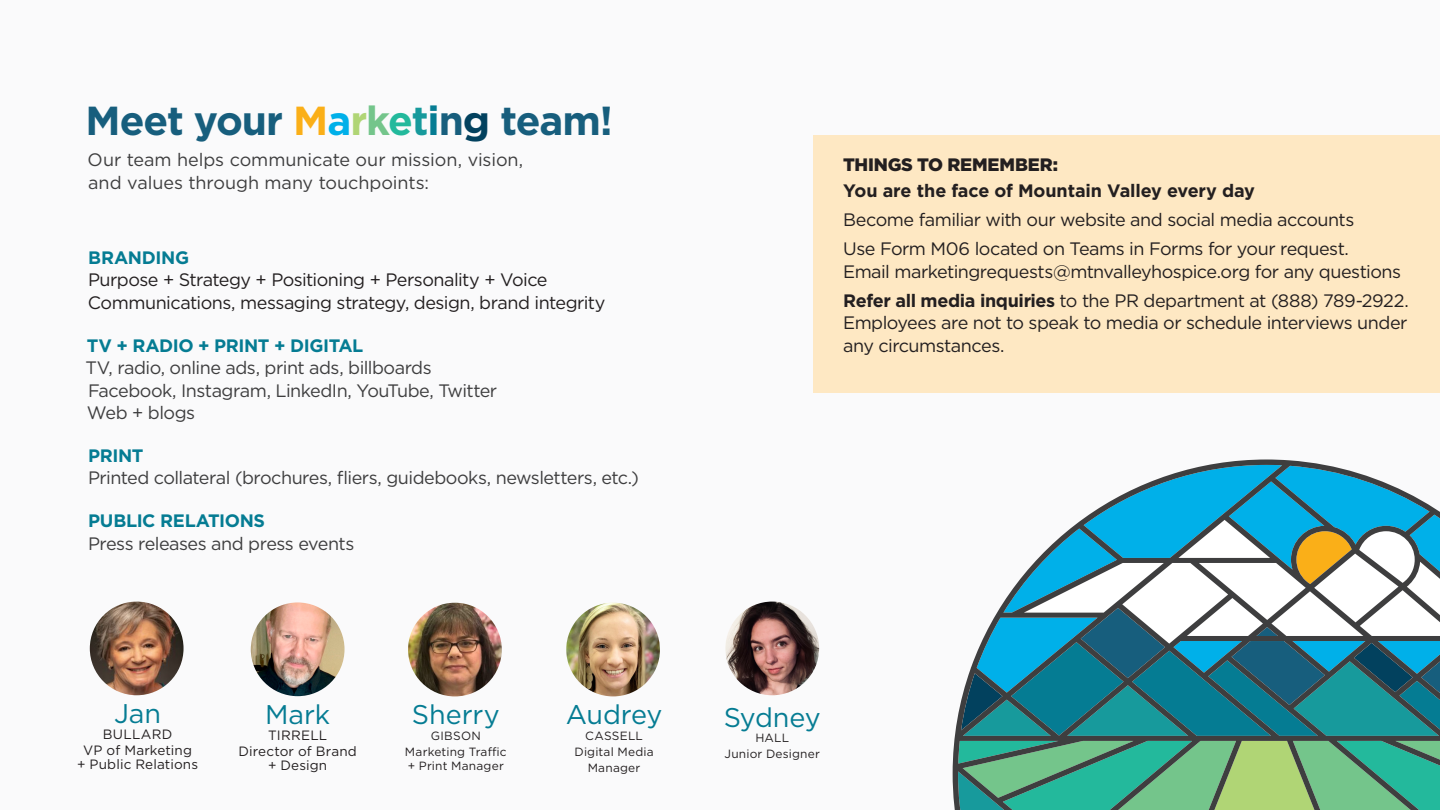
<style>
.page{position:relative;width:1440px;height:810px;background:#fafafb}
.page>*{position:absolute;margin:0;border:0;box-sizing:border-box;transform-origin:0 0}
.t1{font:700 40.5px "Gotham";letter-spacing:-.025em;color:#175e7d}
.t2{font:27px "Gotham";letter-spacing:-.005em;color:#057c93}
.t3{font:18px/22.5px "Gotham";letter-spacing:-.03em;color:#231f20}
.t4{font:18px/22.5px "Gotham";letter-spacing:-.025em;color:#3e3e3f}
.t5{font:18px/22.5px "Gotham";color:#3e3e3f}
.t6{font:700 18px "Gotham";letter-spacing:-.005em;color:#231f20}
.t7{font:900 18px "Gotham";letter-spacing:-.01em;color:#231f20}
.t8{font:13.5px/14.5px "Gotham";letter-spacing:.01em;color:#231f20;text-align:center}
.t9{font:12px/15.9px "Gotham";letter-spacing:.02em;color:#231f20;text-align:center}
.s1{color:#faaf18}
.s2{color:#00b0e9}
.s3{color:#b0d575}
.s4{color:#74c58b}
.s5{color:#23b99c}
.s6{color:#179a9c}
.s7{color:#057c93}
.s8{color:#02415e}
.s9{font-weight:700;color:#057c93}
.s10{font-weight:700}
</style>
<div class="page">
<hr style="left:1439px;top:0;width:1px;height:810px;background:#e6e7e9">
<div style="left:814px;top:135px;width:626px;height:258px;background:#fee8c3"></div>
<img style="left:90px;top:602px;width:94px;height:93px;border-radius:47px">
<img style="left:251px;top:602px;width:94px;height:94px;border-radius:47px">
<img style="left:408px;top:603px;width:94px;height:93px;border-radius:47px">
<img style="left:566px;top:603px;width:94px;height:93px;border-radius:47px">
<img style="left:725px;top:602px;width:94px;height:93px;border-radius:47px">
<svg style="left:953px;top:460px;width:487px;height:350px"></svg>
<p class="t1" style="left:86px;top:94px;width:529px">Meet your <span class="s1">M</span><span class="s2">a</span><span class="s3">r</span><span class="s4">k</span><span class="s5">e</span><span class="s6">t</span><span class="s7">i</span>n<span class="s8">g</span> team!</p>
<p class="t5" style="left:88px;top:148px;width:437px">Our team helps communicate our mission, vision, and values through many touchpoints:</p>
<p class="t3" style="left:88px;top:246px;width:519px"><span class="s9">BRANDING<br></span>Purpose + Strategy + Positioning + Personality + Voice<br>Communications, messaging strategy, design, brand integrity</p>
<p class="t4" style="left:85px;top:334px;width:413px"><span class="s9">TV + RADIO + PRINT + DIGITAL<br></span>TV, radio, online ads, print ads, billboards Facebook, Instagram, LinkedIn, YouTube, Twitter Web + blogs</p>
<p class="t4" style="left:88px;top:444px;width:552px"><span class="s9">PRINT<br></span>Printed collateral (brochures, fliers, guidebooks, newsletters, etc.)</p>
<p class="t4" style="left:88px;top:509px;width:268px"><span class="s9">PUBLIC RELATIONS<br></span>Press releases and press events</p>
<p class="t2" style="left:114px;top:696px;width:49px">Jan</p>
<p class="t8" style="left:103px;top:726px;width:71px">BULLARD</p>
<p class="t8" style="left:77px;top:742px;width:122px">VP of Marketing<br>+ Public Relations</p>
<p class="t2" style="left:265px;top:697px;width:67px">Mark</p>
<p class="t8" style="left:268px;top:727px;width:60px">TIRRELL</p>
<p class="t8" style="left:238px;top:743px;width:120px">Director of Brand</p>
<p class="t8" style="left:268px;top:758px;width:61px">+ Design</p>
<p class="t2" style="left:412px;top:697px;width:89px">Sherry</p>
<p class="t9" style="left:431px;top:727px;width:52px">GIBSON</p>
<p class="t9" style="left:405px;top:743px;width:103px">Marketing Traffic</p>
<p class="t9" style="left:408px;top:758px;width:97px">+ Print Manager</p>
<p class="t2" style="left:566px;top:697px;width:98px">Audrey</p>
<p class="t9" style="left:585px;top:727px;width:59px">CASSELL</p>
<p class="t9" style="left:574px;top:743px;width:81px">Digital Media<br>Manager</p>
<p class="t7" style="left:843px;top:152px;width:216px">THINGS TO REMEMBER:</p>
<p class="t6" style="left:843px;top:178px;width:413px">You are the face of Mountain Valley every day</p>
<p class="t3" style="left:843px;top:208px;width:513px">Become familiar with our website and social media accounts</p>
<p class="t3" style="left:843px;top:237px;width:559px">Use Form M06 located on Teams in Forms for your request.<br>Email marketingrequests@mtnvalleyhospice.org for any questions</p>
<p class="t3" style="left:843px;top:289px;width:567px;text-align:justify"><span class="s10">Refer all media inquiries</span> to the PR department at (888) 789-2922.<br>Employees are not to speak to media or schedule interviews under any circumstances.</p>
<p class="t2" style="left:724px;top:700px;width:98px">Sydney</p>
<p class="t9" style="left:755px;top:730px;width:35px">HALL</p>
<p class="t9" style="left:724px;top:746px;width:97px">Junior Designer</p>
</div>
